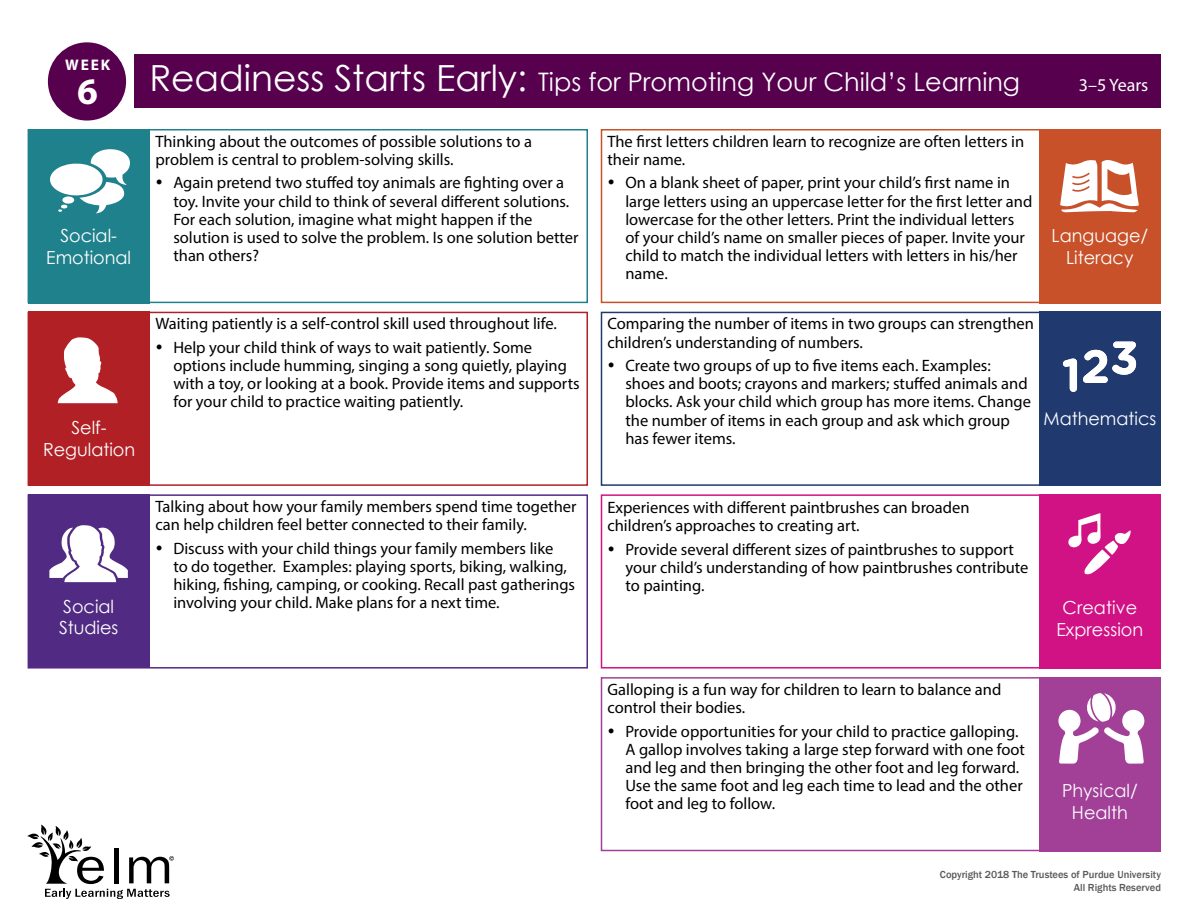
<style>
.page{position:relative;width:1188px;height:918px;background:#fff}
.page>*{position:absolute;margin:0;border:0;box-sizing:border-box;transform-origin:0 0}
._1-04_Week{font:700 37.5px "Myriad Pro";color:#fff}
.t1{font:25.5px "Century Gothic";color:#fff}
.RSE_Domain{font:18px/21.6px "Century Gothic";color:#fff;text-align:center}
.t2{font:18px "Myriad Pro";color:#fff}
.RSE_Body{font:16.5px/18.1px "Myriad Pro";color:#000}
._1-03_Week_Subhead{font:700 15.45px "Myriad Pro";color:#fff}
.t3{font:500 10.5px/12.6px "Franklin Gothic";color:#58595b;text-align:right}
.s1{font-size:36px}
</style>
<div class="page">
<div style="left:135px;top:54px;width:1026px;height:54px;background:#56004e"></div>
<div style="left:48px;top:42px;width:78px;height:79px;background:#56004e;border-radius:50%"></div>
<div style="left:1039px;top:312px;width:122px;height:174px;background:#203a70"></div>
<div style="left:28px;top:312px;width:122px;height:174px;background:#b12025"></div>
<div style="left:1039px;top:129px;width:122px;height:174px;background:#c85129"></div>
<div style="left:28px;top:129px;width:122px;height:174px;background:#1f818b"></div>
<div style="left:28px;top:312px;width:560px;height:174px;border:2px solid #b12025"></div>
<div style="left:601px;top:312px;width:559px;height:174px;border:2px solid #203a70"></div>
<div style="left:28px;top:494px;width:122px;height:174px;background:#512b83"></div>
<div style="left:28px;top:494px;width:560px;height:175px;border:2px solid #512b83"></div>
<div style="left:28px;top:129px;width:560px;height:174px;border:2px solid #1f818b"></div>
<div style="left:601px;top:129px;width:560px;height:174px;border:2px solid #c85129"></div>
<div style="left:1039px;top:677px;width:122px;height:174px;background:#a23f97"></div>
<div style="left:601px;top:677px;width:560px;height:174px;border:2px solid #a23f97"></div>
<svg style="left:1060px;top:160px;width:79px;height:52px"></svg>
<svg style="left:1058px;top:693px;width:86px;height:71px"></svg>
<svg style="left:50px;top:149px;width:80px;height:64px"></svg>
<svg style="left:49px;top:525px;width:79px;height:57px"></svg>
<svg style="left:58px;top:337px;width:60px;height:66px"></svg>
<svg style="left:1063px;top:359px;width:14px;height:33px"></svg>
<svg style="left:1083px;top:342px;width:53px;height:41px"></svg>
<div style="left:1039px;top:494px;width:122px;height:175px;background:#d11284"></div>
<div style="left:601px;top:494px;width:560px;height:175px;border:2px solid #d11284"></div>
<svg style="left:1068px;top:513px;width:63px;height:61px"></svg>
<svg style="left:27px;top:825px;width:147px;height:74px"></svg>
<h1 class="_1-03_Week_Subhead" style="left:65px;top:55px;width:47px">WEEK</h1>
<h2 class="_1-04_Week" style="left:77px;top:67px;width:22px">6</h2>
<p class="t1" style="left:149px;top:64px;width:872px"><span class="s1">Readiness Starts Early:</span> Tips for Promoting Your Child’s Learning</p>
<p class="t2" style="left:1079px;top:74px;width:71px">3–5 Years</p>
<h1 class="RSE_Domain" style="left:46px;top:225px;width:86px">Social-<br>Emotional</h1>
<p class="RSE_Body" style="left:155px;top:132px;width:378px">Thinking about the outcomes of possible solutions to a problem is central to problem-solving skills.</p>
<p class="RSE_Body" style="left:173px;top:174px;width:407px">Again pretend two stuffed toy animals are fighting over a toy. Invite your child to think of several different solutions.<br>For each solution, imagine what might happen if the solution is used to solve the problem. Is one solution better than others?</p>
<p class="RSE_Body" style="left:607px;top:132px;width:418px">The first letters children learn to recognize are often letters in their name.</p>
<p class="RSE_Body" style="left:625px;top:174px;width:408px">On a blank sheet of paper, print your child’s first name in large letters using an uppercase letter for the first letter and lowercase for the other letters. Print the individual letters<br>of your child’s name on smaller pieces of paper. Invite your child to match the individual letters with letters in his/her name.</p>
<h1 class="RSE_Domain" style="left:1052px;top:225px;width:98px">Language/<br>Literacy</h1>
<h1 class="RSE_Domain" style="left:43px;top:417px;width:94px">Self-<br>Regulation</h1>
<p class="RSE_Body" style="left:155px;top:315px;width:403px">Waiting patiently is a self-control skill used throughout life.</p>
<p class="RSE_Body" style="left:173px;top:338px;width:408px">Help your child think of ways to wait patiently. Some options include humming, singing a song quietly, playing with a toy, or looking at a book. Provide items and supports for your child to practice waiting patiently.</p>
<p class="RSE_Body" style="left:607px;top:315px;width:428px">Comparing the number of items in two groups can strengthen children’s understanding of numbers.</p>
<p class="RSE_Body" style="left:625px;top:356px;width:407px">Create two groups of up to five items each. Examples: shoes and boots; crayons and markers; stuffed animals and blocks. Ask your child which group has more items. Change the number of items in each group and ask which group has fewer items.</p>
<h1 class="RSE_Domain" style="left:1043px;top:407px;width:114px">Mathematics</h1>
<h1 class="RSE_Domain" style="left:59px;top:595px;width:61px;text-align:left">Social<br>Studies</h1>
<p class="RSE_Body" style="left:155px;top:497px;width:423px">Talking about how your family members spend time together can help children feel better connected to their family.</p>
<p class="RSE_Body" style="left:173px;top:539px;width:403px">Discuss with your child things your family members like<br>to do together. Examples: playing sports, biking, walking, hiking, fishing, camping, or cooking. Recall past gatherings involving your child. Make plans for a next time.</p>
<p class="RSE_Body" style="left:607px;top:498px;width:364px">Experiences with different paintbrushes can broaden children’s approaches to creating art.</p>
<p class="RSE_Body" style="left:625px;top:540px;width:405px">Provide several different sizes of paintbrushes to support your child’s understanding of how paintbrushes contribute to painting.</p>
<h1 class="RSE_Domain" style="left:1056px;top:596px;width:89px">Creative<br>Expression</h1>
<p class="RSE_Body" style="left:607px;top:680px;width:395px">Galloping is a fun way for children to learn to balance and control their bodies.</p>
<p class="RSE_Body" style="left:625px;top:722px;width:401px">Provide opportunities for your child to practice galloping.<br>A gallop involves taking a large step forward with one foot and leg and then bringing the other foot and leg forward.<br>Use the same foot and leg each time to lead and the other foot and leg to follow.</p>
<h1 class="RSE_Domain" style="left:1062px;top:780px;width:77px">Physical/<br>Health</h1>
<p class="t3" style="left:940px;top:868px;width:223px">Copyright 2018 The Trustees of Purdue University<br>All Rights Reserved</p>
</div>
